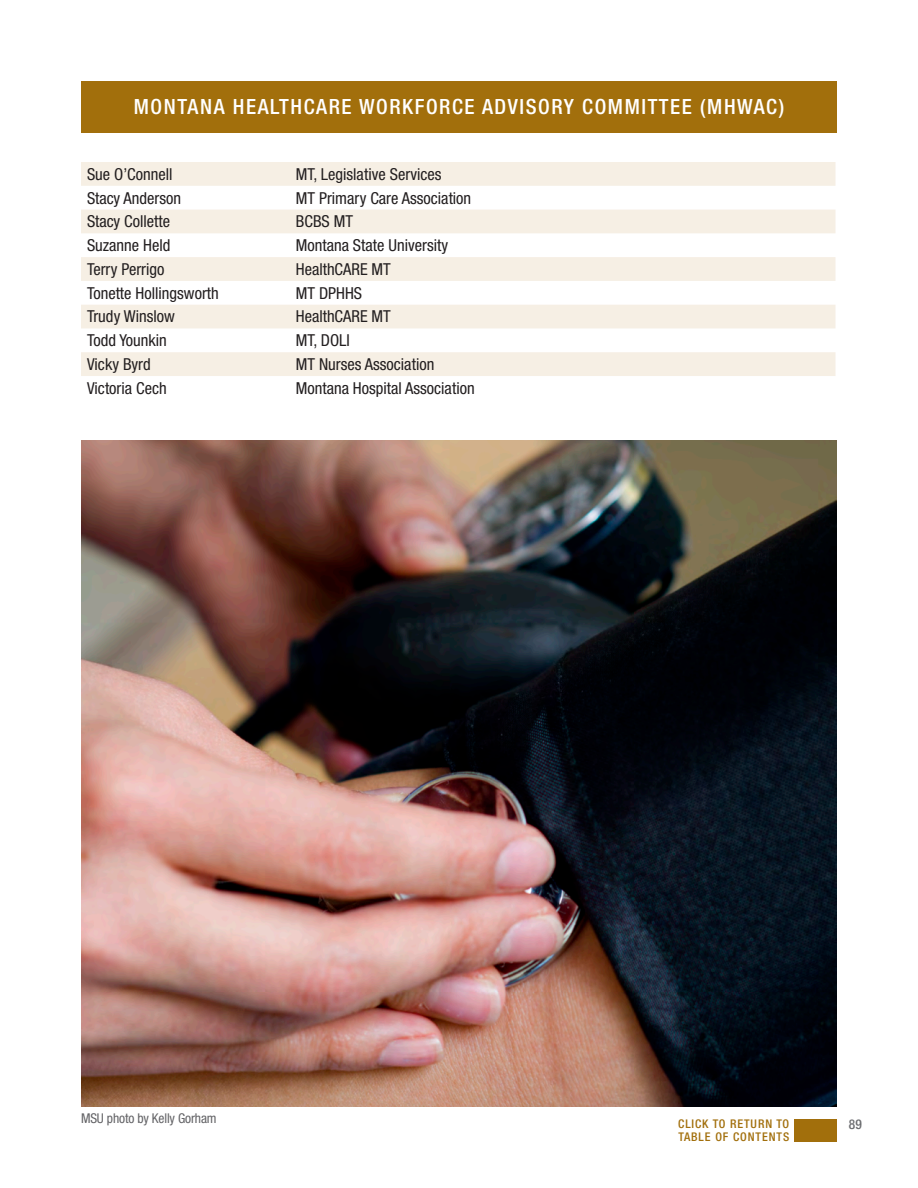
<style>
.page{position:relative;width:918px;height:1188px;background:#fff}
.page>*{position:absolute;margin:0;border:0;box-sizing:border-box;transform-origin:0 0}
.t1{font:500 condensed 21px "Helvetica Neue LT Std";letter-spacing:.075em;color:#fff}
.t2{font:condensed 16.5px "Helvetica Neue LT Std";color:#231f20}
.List_Paragraph{font:condensed 13.5px "Helvetica Neue LT Std";letter-spacing:-.01em;color:#636366}
.t3{font:500 condensed 13.5px "Helvetica Neue LT Std";color:#6c6d70}
.t4{font:500 condensed 12px "Helvetica Neue LT Std";letter-spacing:.075em;color:#a26f0c}
</style>
<div class="page">
<div style="left:795px;top:1119px;width:42px;height:23px;background:#a26f0c"></div>
<svg style="left:81px;top:162px;width:755px;height:214px;fill:#f6efe4"></svg>
<img style="left:81px;top:441px;width:756px;height:666px">
<div style="left:81px;top:81px;width:756px;height:52px;background:#a26f0c"></div>
<p class="t1" style="left:134px;top:94px;width:652px">MONTANA HEALTHCARE WORKFORCE ADVISORY COMMITTEE (MHWAC)</p>
<p class="t2" style="left:87px;top:164px;width:87px">Sue O’Connell</p>
<p class="t2" style="left:296px;top:164px;width:147px">MT, Legislative Services</p>
<p class="t2" style="left:87px;top:188px;width:96px">Stacy Anderson</p>
<p class="t2" style="left:296px;top:188px;width:177px">MT Primary Care Association</p>
<p class="t2" style="left:87px;top:212px;width:85px">Stacy Collette</p>
<p class="t2" style="left:296px;top:212px;width:59px">BCBS MT</p>
<p class="t2" style="left:87px;top:236px;width:85px">Suzanne Held</p>
<p class="t2" style="left:296px;top:236px;width:154px">Montana State University</p>
<p class="t2" style="left:87px;top:260px;width:79px">Terry Perrigo</p>
<p class="t2" style="left:296px;top:260px;width:97px">HealthCARE MT</p>
<p class="t2" style="left:87px;top:283px;width:133px">Tonette Hollingsworth</p>
<p class="t2" style="left:296px;top:283px;width:68px">MT DPHHS</p>
<p class="t2" style="left:87px;top:307px;width:89px">Trudy Winslow</p>
<p class="t2" style="left:296px;top:307px;width:97px">HealthCARE MT</p>
<p class="t2" style="left:87px;top:331px;width:81px">Todd Younkin</p>
<p class="t2" style="left:296px;top:331px;width:56px">MT, DOLI</p>
<p class="t2" style="left:87px;top:355px;width:65px">Vicky Byrd</p>
<p class="t2" style="left:296px;top:355px;width:140px">MT Nurses Association</p>
<p class="t2" style="left:87px;top:378px;width:81px">Victoria Cech</p>
<p class="t2" style="left:296px;top:378px;width:180px">Montana Hospital Association</p>
<p class="List_Paragraph" style="left:81px;top:1111px;width:137px">MSU photo by Kelly Gorham</p>
<p class="t4" style="left:678px;top:1117px;width:113px">CLICK TO RETURN TO</p>
<p class="t3" style="left:849px;top:1116px;width:14px">89</p>
<p class="t4" style="left:678px;top:1130px;width:112px">TABLE OF CONTENTS</p>
</div>
